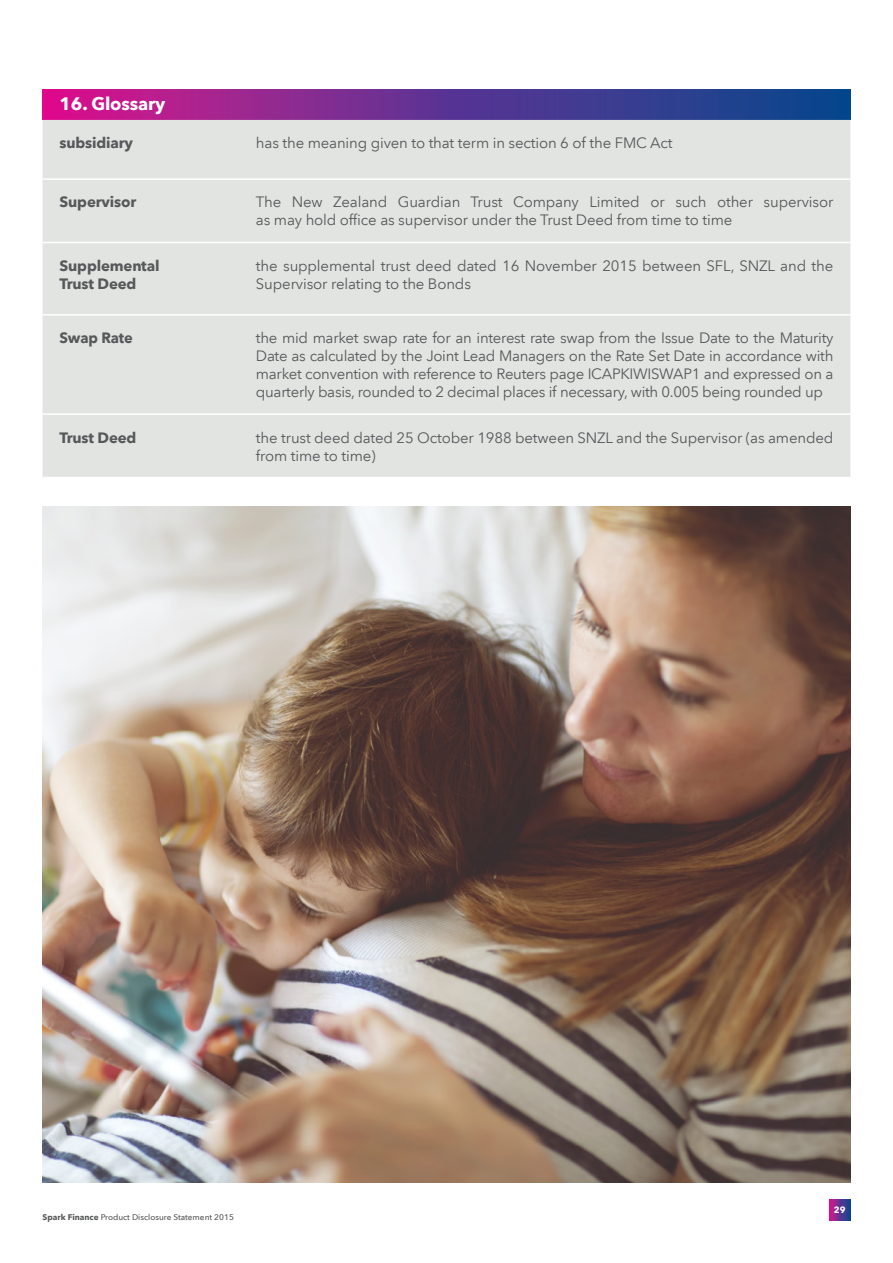
<style>
.page{position:relative;width:893px;height:1263px;background:#fff}
.page>*{position:absolute;margin:0;border:0;box-sizing:border-box;transform-origin:0 0}
.SELL{font:700 18px "Avenir Next LT Pro";letter-spacing:-.01em;color:#fff}
.T_BODY{font:15px/18px "Avenir Next LT Pro";letter-spacing:-.01em;color:#57585a}
.T_SUBHEAD{font:700 15px/18px "Avenir Next LT Pro";letter-spacing:-.01em;color:#57585a}
.t1{font:700 9px "Avenir Next LT Pro";color:#fff}
.t2{font:500 8.25px "Avenir Next LT Pro";color:#57585a}
.s1{font-weight:700}
</style>
<div class="page">
<svg style="left:43px;top:89px;width:807px;height:31px;background:#67318f"></svg>
<div style="left:43px;top:120px;width:807px;height:357px;background:#e2e4e2"></div>
<hr style="left:43px;top:178px;width:196px;height:2px;background:#fff">
<hr style="left:239px;top:178px;width:611px;height:2px;background:#fff">
<hr style="left:43px;top:242px;width:196px;height:1px;background:#fff">
<hr style="left:239px;top:242px;width:611px;height:1px;background:#fff">
<hr style="left:43px;top:314px;width:196px;height:2px;background:#fff">
<hr style="left:239px;top:314px;width:611px;height:2px;background:#fff">
<hr style="left:43px;top:413px;width:196px;height:2px;background:#fff">
<hr style="left:239px;top:413px;width:611px;height:2px;background:#fff">
<img style="left:43px;top:506px;width:807px;height:676px">
<svg style="left:829px;top:1199px;width:21px;height:21px"></svg>
<p class="SELL" style="left:60px;top:93px;width:107px">16. Glossary</p>
<p class="T_SUBHEAD" style="left:60px;top:134px;width:75px">subsidiary</p>
<p class="T_BODY" style="left:256px;top:134px;width:418px">has the meaning given to that term in section 6 of the FMC Act</p>
<p class="T_SUBHEAD" style="left:60px;top:193px;width:78px">Supervisor</p>
<p class="T_BODY" style="left:256px;top:193px;width:579px">The New Zealand Guardian Trust Company Limited or such other supervisor as may hold office as supervisor under the Trust Deed from time to time</p>
<p class="T_SUBHEAD" style="left:60px;top:256px;width:101px">Supplemental<br>Trust Deed</p>
<p class="T_BODY" style="left:256px;top:257px;width:579px">the supplemental trust deed dated 16 November 2015 between SFL, SNZL and the<br>Supervisor relating to the Bonds</p>
<p class="T_SUBHEAD" style="left:60px;top:329px;width:75px">Swap Rate</p>
<p class="T_BODY" style="left:256px;top:329px;width:579px;text-align:justify">the mid market swap rate for an interest rate swap from the Issue Date to the Maturity Date as calculated by the Joint Lead Managers on the Rate Set Date in accordance with market convention with reference to Reuters page ICAPKIWISWAP1 and expressed on a quarterly basis, rounded to 2 decimal places if necessary, with 0.005 being rounded up</p>
<p class="T_SUBHEAD" style="left:60px;top:428px;width:78px">Trust Deed</p>
<p class="T_BODY" style="left:256px;top:428px;width:579px">the trust deed dated 25 October 1988 between SNZL and the Supervisor (as amended from time to time)</p>
<p class="t2" style="left:43px;top:1212px;width:193px"><span class="s1">Spark Finance</span> Product Disclosure Statement 2015</p>
<p class="t1" style="left:834px;top:1204px;width:13px">29</p>
</div>
